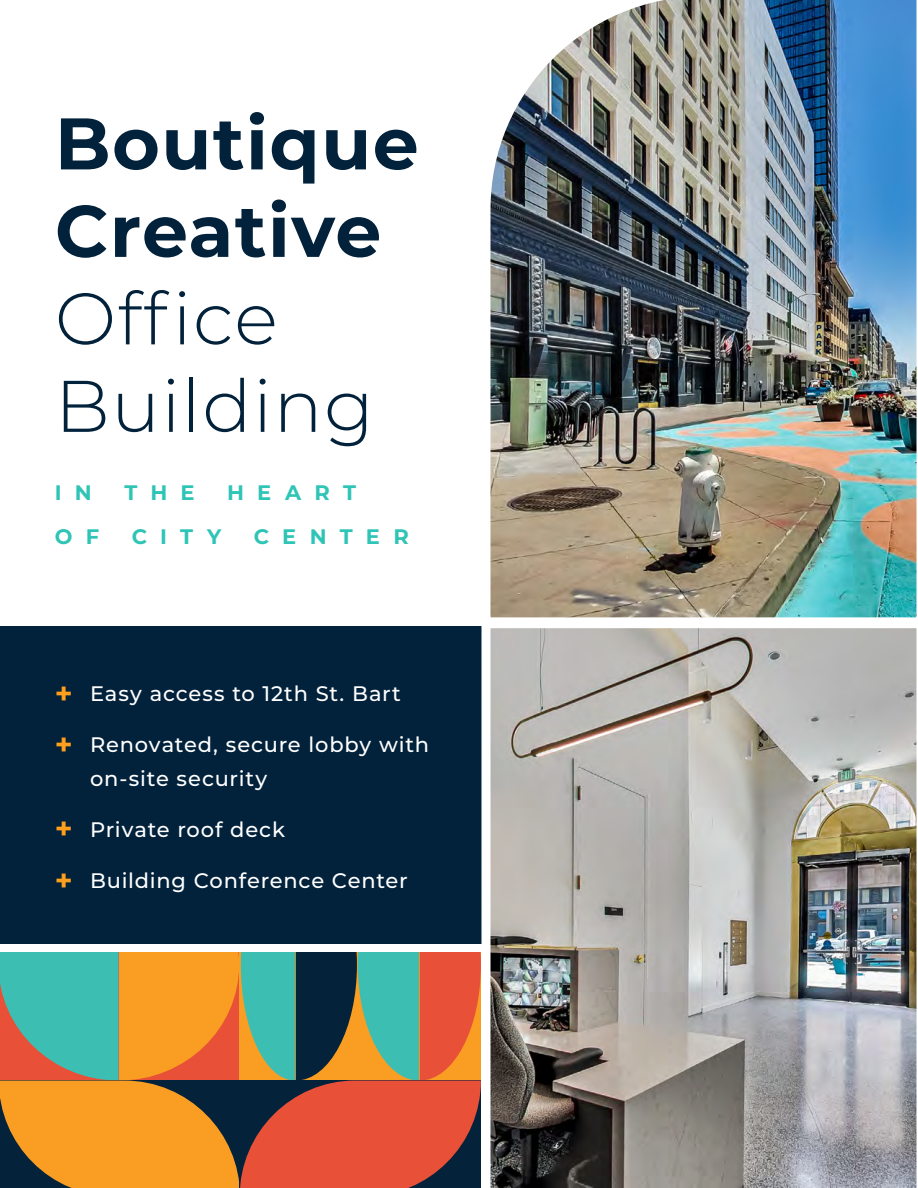
<style>
.page{position:relative;width:918px;height:1188px;background:#fff}
.page>*{position:absolute;margin:0;border:0;box-sizing:border-box;transform-origin:0 0}
.t1{font:700 72.9px/87.4px "Montserrat";letter-spacing:.02em;color:#02223c}
.t2{font:300 72.9px "Montserrat";letter-spacing:.02em;color:#02223c}
.t3{font:700 30px "Montserrat";color:#ff9f1c}
.t4{font:500 21px/34.5px "Montserrat";letter-spacing:.035em;color:#fff}
.t5{font:700 21px "Montserrat";letter-spacing:.63em;color:#2ec4b6}
.s1{font-weight:300}
</style>
<div class="page">
<div style="left:0;top:626px;width:739px;height:318px;background:#02223c"></div>
<svg style="left:0;top:952px;width:481px;height:236px;background:#a87c4b"></svg>
<img style="left:481px;top:0;width:436px;height:631px">
<img style="left:482px;top:619px;width:435px;height:569px">
<p class="t1" style="left:55px;top:96px;width:365px">Boutique<br>Creative<br><span class="s1">Office</span></p>
<p class="t2" style="left:55px;top:356px;width:320px">Building</p>
<p class="t5" style="left:55px;top:478px;width:39px">I N</p>
<p class="t5" style="left:124px;top:478px;width:72px">THE</p>
<p class="t5" style="left:227px;top:478px;width:130px">HEART</p>
<p class="t5" style="left:55px;top:521px;width:46px">O F</p>
<p class="t5" style="left:132px;top:521px;width:91px">CITY</p>
<p class="t5" style="left:254px;top:521px;width:156px">CENTER</p>
<p class="t3" style="left:55px;top:672px;width:19px">+</p>
<p class="t3" style="left:55px;top:722px;width:19px">+</p>
<p class="t3" style="left:55px;top:807px;width:19px">+</p>
<p class="t3" style="left:55px;top:859px;width:19px">+</p>
<p class="t4" style="left:90px;top:675px;width:312px">Easy access to 12th St. Bart</p>
<p class="t4" style="left:90px;top:726px;width:341px">Renovated, secure lobby with on-site security</p>
<p class="t4" style="left:90px;top:812px;width:196px">Private roof deck</p>
<p class="t4" style="left:90px;top:863px;width:319px">Building Conference Center</p>
</div>
